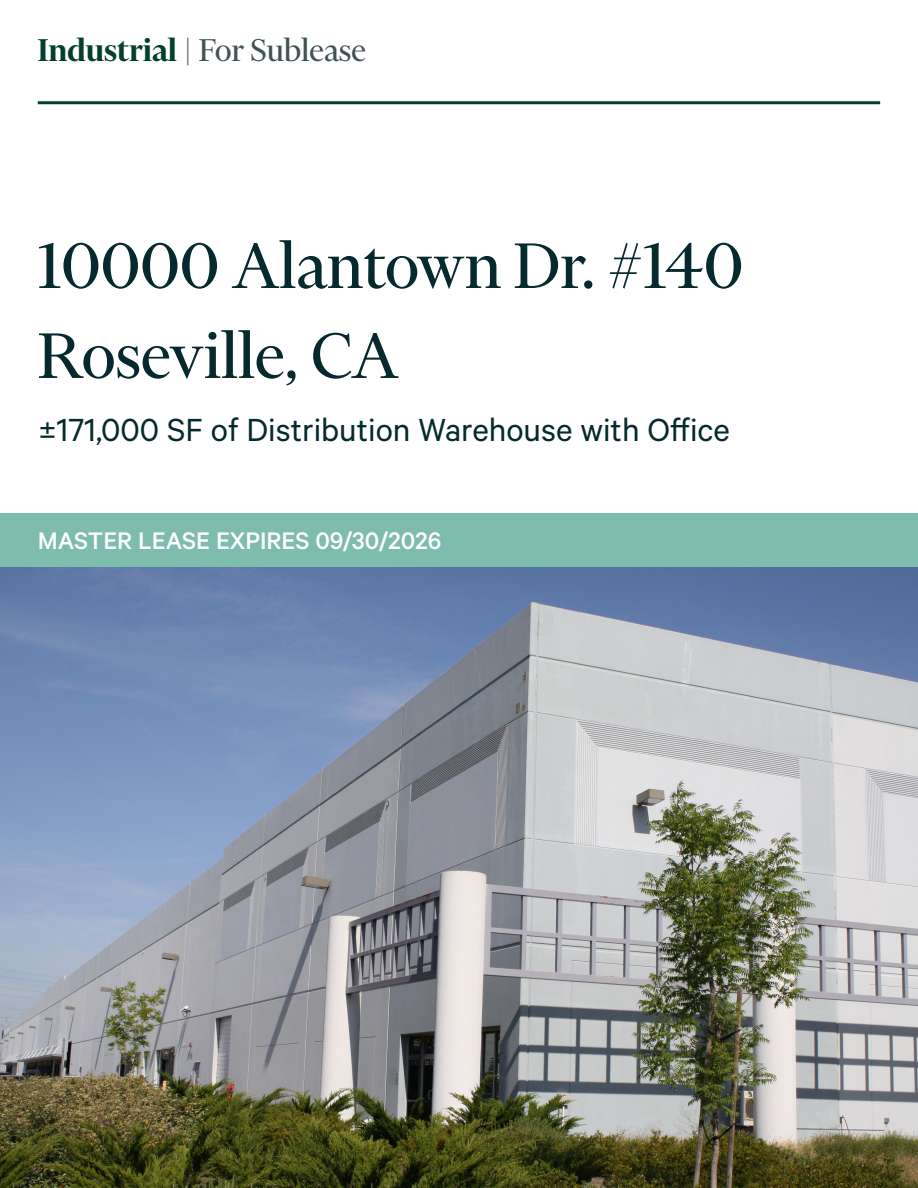
<style>
.page{position:relative;width:918px;height:1188px;background:#fff}
.page>*{position:absolute;margin:0;border:0;box-sizing:border-box;transform-origin:0 0}
.Heading_Large{font:73.5px/90px "Financier Display";color:#05292c}
.Subheading_Large{font:36px "Calibre";color:#05292c}
.t1{font:36px "Financier Display";color:#415255}
.t2{font:500 27px "Calibre";color:#fff}
.s1{font-weight:600;color:#023f2c}
</style>
<div class="page">
<img style="left:0;top:567px;width:918px;height:621px">
<hr style="left:38px;top:101px;width:842px;height:3px;background:#023f2c">
<div style="left:0;top:513px;width:918px;height:54px;background:#7ebcad"></div>
<p class="t1" style="left:38px;top:32px;width:330px"><span class="s1">Industrial</span> | For Sublease</p>
<p class="Heading_Large" style="left:38px;top:220px;width:707px">10000 Alantown Dr. #140<br>Roseville, CA</p>
<p class="Subheading_Large" style="left:38px;top:409px;width:694px">±171,000 SF of Distribution Warehouse with Office</p>
<p class="t2" style="left:38px;top:525px;width:405px">MASTER LEASE EXPIRES 09/30/2026</p>
</div>
